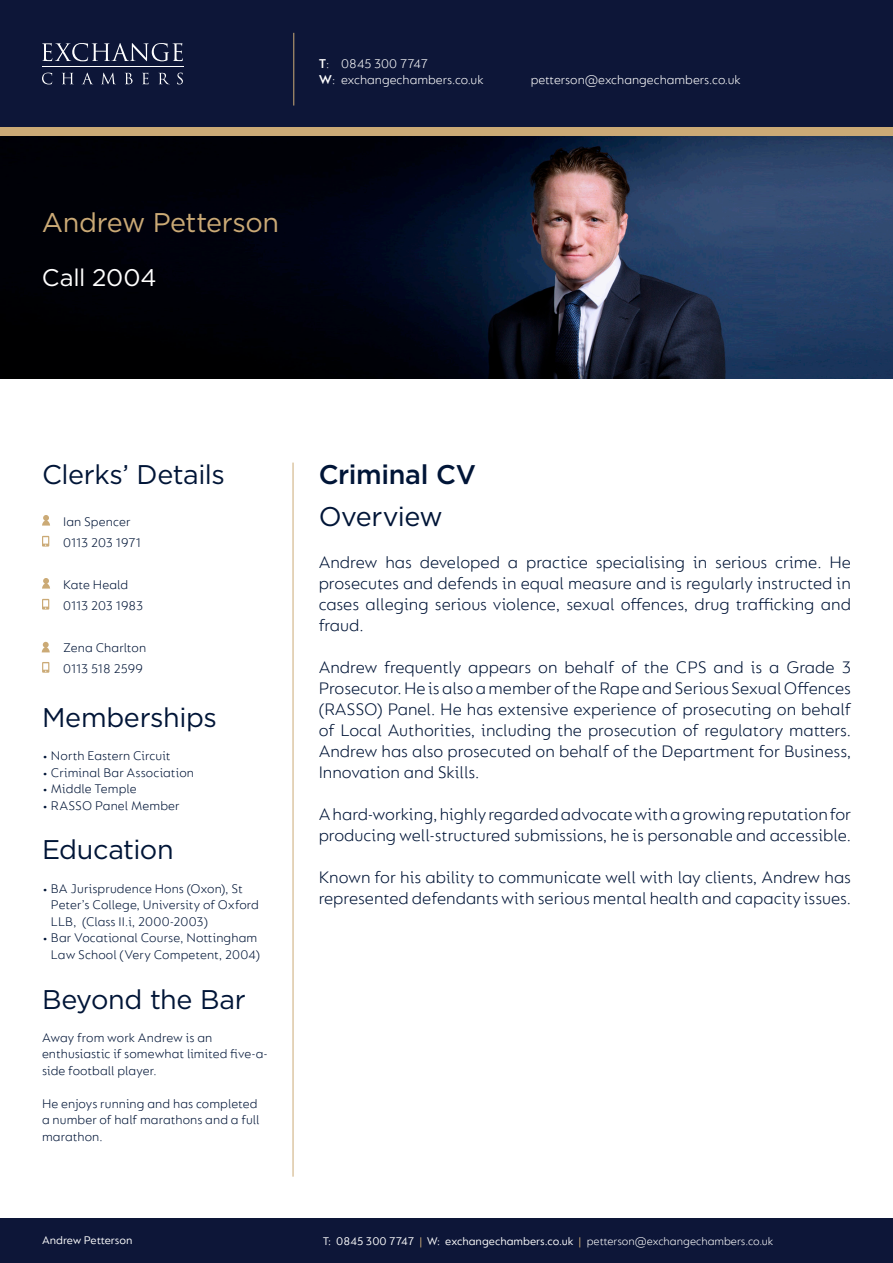
<style>
.page{position:relative;width:893px;height:1263px;background:#fff}
.page>*{position:absolute;margin:0;border:0;box-sizing:border-box;transform-origin:0 0}
.t1{font:27px "Gotham";letter-spacing:-.015em;color:#001537}
.t2{font:27px "Gotham";letter-spacing:-.015em;color:#cbaa76}
.t3{font:500 27px "Gotham";letter-spacing:-.01em;color:#001537}
.t4{font:24px "Gotham";letter-spacing:-.01em;color:#fff}
.t5{font:300 18px/21px "FS Lucas";color:#001537;text-align:justify}
.t6{font:300 13.5px/16.5px "FS Lucas";letter-spacing:.005em;color:#001537}
.t7{font:300 13.5px/16.2px "FS Lucas";color:#fff}
.t8{font:12px "FS Lucas";color:#fff}
.s1{font-weight:600}
.s2{color:#cbaa76}
.s3{font-weight:300}
</style>
<div class="page">
<div style="left:0;top:64px;width:893px;height:72px;background:#cbaa76"></div>
<div style="left:0;top:0;width:893px;height:127px;background:#0d1638"></div>
<div style="left:0;top:1219px;width:893px;height:44px;background:#0d1638"></div>
<hr style="left:42px;top:67px;width:142px;height:1px;background:#fff">
<svg style="left:42px;top:43px;width:141px;height:18px"></svg>
<svg style="left:42px;top:73px;width:10px;height:11px"></svg>
<svg style="left:62px;top:73px;width:11px;height:11px"></svg>
<svg style="left:82px;top:73px;width:11px;height:11px"></svg>
<svg style="left:102px;top:73px;width:13px;height:11px"></svg>
<svg style="left:125px;top:73px;width:8px;height:11px"></svg>
<svg style="left:142px;top:73px;width:7px;height:11px"></svg>
<svg style="left:159px;top:73px;width:10px;height:11px"></svg>
<svg style="left:177px;top:73px;width:6px;height:11px"></svg>
<hr style="left:293px;top:33px;width:1px;height:73px;background:#cbaa76">
<hr style="left:293px;top:463px;width:1px;height:714px;background:#cbaa76">
<img style="left:0;top:136px;width:893px;height:242px">
<svg style="left:42px;top:536px;width:7px;height:11px"></svg>
<svg style="left:42px;top:599px;width:7px;height:11px"></svg>
<svg style="left:42px;top:515px;width:8px;height:11px"></svg>
<svg style="left:42px;top:578px;width:8px;height:11px"></svg>
<svg style="left:42px;top:662px;width:7px;height:11px"></svg>
<svg style="left:42px;top:642px;width:8px;height:10px"></svg>
<p class="t7" style="left:319px;top:55px;width:166px"><span class="s1">T</span>: 0845 300 7747<br><span class="s1">W</span>: exchangechambers.co.uk</p>
<p class="t7" style="left:531px;top:71px;width:211px">petterson@exchangechambers.co.uk</p>
<p class="t2" style="left:42px;top:205px;width:239px">Andrew Petterson</p>
<p class="t4" style="left:42px;top:262px;width:116px">Call 2004</p>
<p class="t1" style="left:42px;top:457px;width:184px">Clerks’ Details</p>
<p class="t6" style="left:63px;top:513px;width:69px">Ian Spencer</p>
<p class="t6" style="left:63px;top:534px;width:80px">0113 203 1971</p>
<p class="t6" style="left:63px;top:576px;width:67px">Kate Heald</p>
<p class="t6" style="left:63px;top:597px;width:82px">0113 203 1983</p>
<p class="t6" style="left:63px;top:639px;width:85px">Zena Charlton</p>
<p class="t6" style="left:63px;top:660px;width:82px">0113 518 2599</p>
<p class="t1" style="left:42px;top:700px;width:176px">Memberships</p>
<p class="t6" style="left:42px;top:747px;width:130px">• North Eastern Circuit</p>
<p class="t6" style="left:42px;top:764px;width:154px">• Criminal Bar Association</p>
<p class="t6" style="left:42px;top:780px;width:96px">• Middle Temple</p>
<p class="t6" style="left:42px;top:797px;width:139px">• RASSO Panel Member</p>
<p class="t1" style="left:42px;top:832px;width:133px">Education</p>
<p class="t6" style="left:51px;top:880px;width:210px;text-indent:-9px">• BA Jurisprudence Hons (Oxon), St<br>Peter’s College, University of Oxford<br>LLB, (Class II.i, 2000-2003)</p>
<p class="t6" style="left:42px;top:929px;width:220px;text-align:right">• Bar Vocational Course, Nottingham<br>Law School (Very Competent, 2004)</p>
<p class="t1" style="left:42px;top:982px;width:205px">Beyond the Bar</p>
<p class="t6" style="left:42px;top:1029px;width:227px">Away from work Andrew is an enthusiastic if somewhat limited five-a&shy;side football player.</p>
<p class="t6" style="left:42px;top:1095px;width:219px">He enjoys running and has completed a number of half marathons and a full marathon.</p>
<p class="t3" style="left:319px;top:456px;width:159px">Criminal CV</p>
<p class="t1" style="left:319px;top:499px;width:126px">Overview</p>
<p class="t5" style="left:319px;top:551px;width:534px">Andrew has developed a practice specialising in serious crime. He prosecutes and defends in equal measure and is regularly instructed in cases alleging serious violence, sexual offences, drug trafficking and fraud.</p>
<p class="t5" style="left:319px;top:656px;width:534px">Andrew frequently appears on behalf of the CPS and is a Grade 3<br>Prosecutor. He is also a member of the Rape and Serious Sexual Offences (RASSO) Panel. He has extensive experience of prosecuting on behalf of Local Authorities, including the prosecution of regulatory matters.<br>Andrew has also prosecuted on behalf of the Department for Business, Innovation and Skills.</p>
<p class="t5" style="left:319px;top:803px;width:534px">A hard-working, highly regarded advocate with a growing reputation for producing well-structured submissions, he is personable and accessible.</p>
<p class="t5" style="left:319px;top:866px;width:534px">Known for his ability to communicate well with lay clients, Andrew has represented defendants with serious mental health and capacity issues.</p>
<p class="t8" style="left:42px;top:1233px;width:92px">Andrew Petterson</p>
<p class="t8" style="left:323px;top:1235px;width:452px">T: 0845 300 7747 <span class="s2">|</span> W: exchangechambers.co.uk <span class="s2">|</span> <span class="s3">petterson@exchangechambers.co.uk</span></p>
</div>
